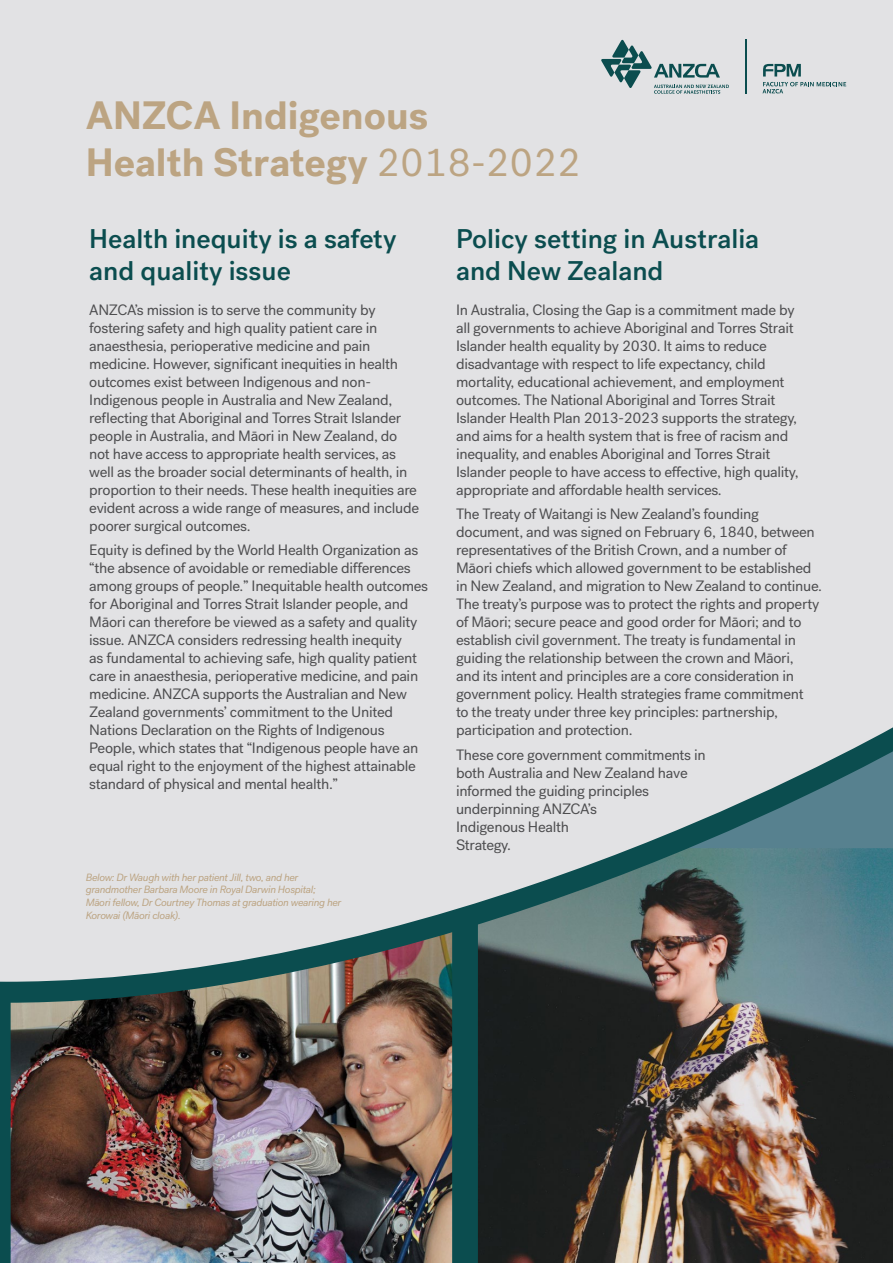
<style>
.page{position:relative;width:893px;height:1263px;background:#e2e2e4}
.page>*{position:absolute;margin:0;border:0;box-sizing:border-box;transform-origin:0 0}
.t1{font:700 39.45px/47.4px "Post Grotesk";color:#bca482}
.t2{font:500 27px/32.4px "Post Grotesk";color:#0b4d4f}
.t3{font:15px/18px "Post Grotesk";letter-spacing:-.02em;color:#4d4d4f}
.t4{font:italic 10.5px/12.6px "Post Grotesk";letter-spacing:-.03em;color:#bca482}
.s1{font-weight:400}
</style>
<div class="page">
<img style="left:0;top:727px;width:893px;height:536px">
<svg style="left:601px;top:40px;width:128px;height:54px"></svg>
<svg style="left:762px;top:64px;width:84px;height:29px"></svg>
<hr style="left:745px;top:39px;width:2px;height:55px;background:#0b4d4f">
<h1 class="t1" style="left:86px;top:92px;width:496px">ANZCA Indigenous<br>Health Strategy <span class="s1">2018-2022</span></h1>
<h2 class="t2" style="left:89px;top:222px;width:309px">Health inequity is a safety and quality issue</h2>
<p class="t3" style="left:89px;top:301px;width:331px">ANZCA’s mission is to serve the community by fostering safety and high quality patient care in anaesthesia, perioperative medicine and pain medicine. However, significant inequities in health outcomes exist between Indigenous and non-Indigenous people in Australia and New Zealand, reflecting that Aboriginal and Torres Strait Islander people in Australia, and Māori in New Zealand, do not have access to appropriate health services, as well as the broader social determinants of health, in proportion to their needs. These health inequities are evident across a wide range of measures, and include poorer surgical outcomes.</p>
<p class="t3" style="left:89px;top:541px;width:340px">Equity is defined by the World Health Organization as “the absence of avoidable or remediable differences among groups of people.” Inequitable health outcomes for Aboriginal and Torres Strait Islander people, and Māori can therefore be viewed as a safety and quality issue. ANZCA considers redressing health inequity<br>as fundamental to achieving safe, high quality patient care in anaesthesia, perioperative medicine, and pain medicine. ANZCA supports the Australian and New Zealand governments’ commitment to the United Nations Declaration on the Rights of Indigenous People, which states that “Indigenous people have an equal right to the enjoyment of the highest attainable standard of physical and mental health.”</p>
<p class="t4" style="left:86px;top:871px;width:257px">Below: Dr Waugh with her patient Jill, two, and her grandmother Barbara Moore in Royal Darwin Hospital; Māori fellow, Dr Courtney Thomas at graduation wearing her Korowai (Māori cloak).</p>
<h2 class="t2" style="left:456px;top:222px;width:305px">Policy setting in Australia and New Zealand</h2>
<p class="t3" style="left:456px;top:301px;width:344px">In Australia, Closing the Gap is a commitment made by all governments to achieve Aboriginal and Torres Strait Islander health equality by 2030. It aims to reduce disadvantage with respect to life expectancy, child mortality, educational achievement, and employment outcomes. The National Aboriginal and Torres Strait Islander Health Plan 2013-2023 supports the strategy, and aims for a health system that is free of racism and inequality, and enables Aboriginal and Torres Strait Islander people to have access to effective, high quality, appropriate and affordable health services.</p>
<p class="t3" style="left:456px;top:505px;width:368px">The Treaty of Waitangi is New Zealand’s founding document, and was signed on February 6, 1840, between representatives of the British Crown, and a number of Māori chiefs which allowed government to be established in New Zealand, and migration to New Zealand to continue.<br>The treaty’s purpose was to protect the rights and property of Māori; secure peace and good order for Māori; and to establish civil government. The treaty is fundamental in guiding the relationship between the crown and Māori,<br>and its intent and principles are a core consideration in government policy. Health strategies frame commitment<br>to the treaty under three key principles: partnership, participation and protection.</p>
<p class="t3" style="left:456px;top:746px;width:251px">These core government commitments in both Australia and New Zealand have informed the guiding principles underpinning ANZCA’s<br>Indigenous Health<br>Strategy.</p>
</div>
